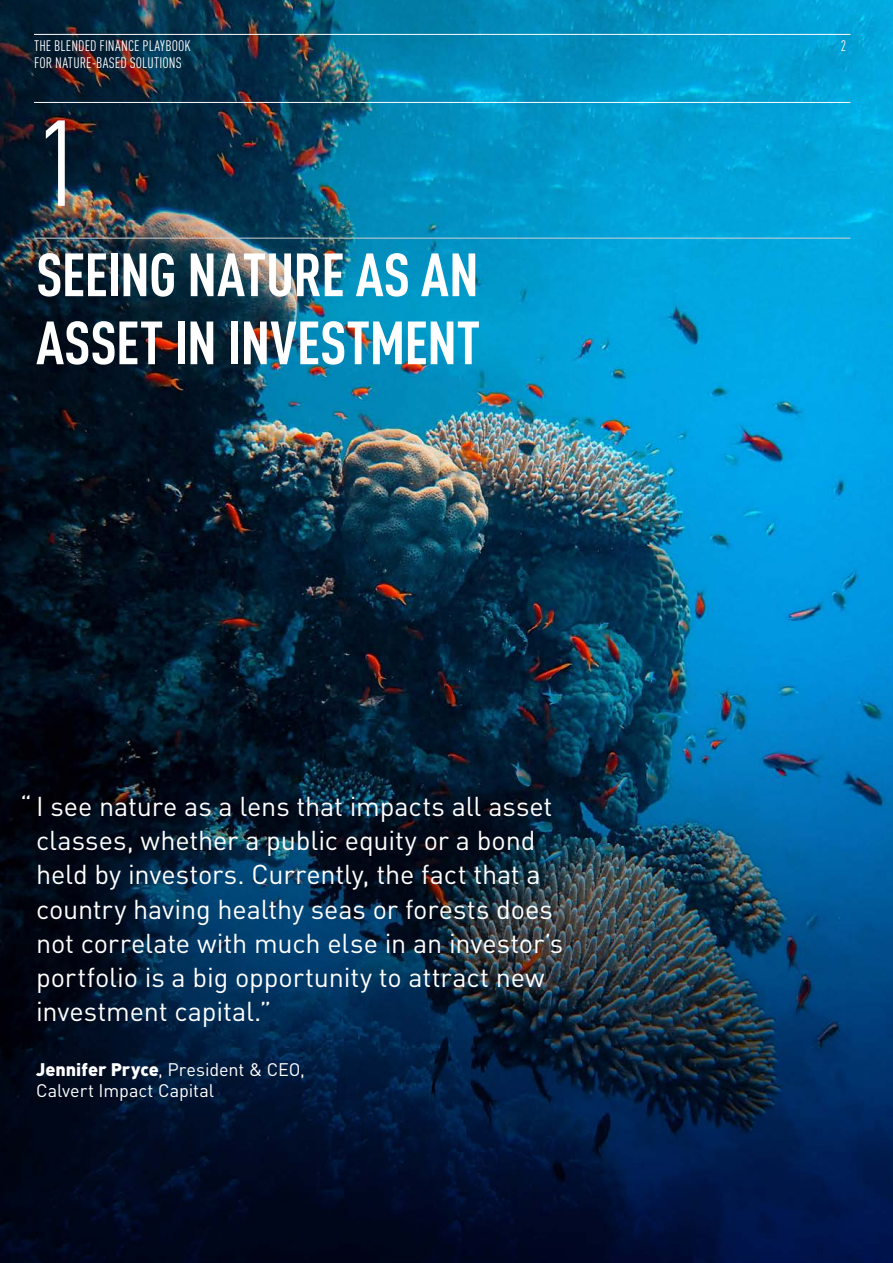
<style>
.page{position:relative;width:893px;height:1263px;background:#fff}
.page>*{position:absolute;margin:0;border:0;box-sizing:border-box;transform-origin:0 0}
._4mm{font:condensed 120px "DIN Pro";color:#fff}
._4mm-2{font:700 condensed 60px/68.1px "DIN Pro";letter-spacing:-.01em;color:#fff}
._4mm-3{font:27px/34px "DIN";letter-spacing:-.005em;color:#fff}
._4mm-4{font:18px "DIN";letter-spacing:-.005em;color:#fff}
._4mm-5{font:condensed 15px "DIN Pro";letter-spacing:.005em;color:#fff}
.s1{font-weight:900}
</style>
<div class="page">
<img style="left:0;top:0;width:893px;height:1263px">
<hr style="left:34px;top:34px;width:816px;height:1px;background:#fff">
<hr style="left:34px;top:102px;width:816px;height:1px;background:#fff">
<hr style="left:34px;top:238px;width:816px;height:1px;background:#d1d2d4">
<p class="_4mm-5" style="left:34px;top:35px;width:158px">THE BLENDED FINANCE PLAYBOOK</p>
<p class="_4mm-5" style="left:34px;top:52px;width:149px">FOR NATURE-BASED SOLUTIONS</p>
<p class="_4mm" style="left:38px;top:77px;width:45px">1</p>
<p class="_4mm-2" style="left:36px;top:236px;width:445px">SEEING NATURE AS AN<br>ASSET IN INVESTMENT</p>
<p class="_4mm-3" style="left:36px;top:789px;width:529px;text-indent:-16px">“ I see nature as a lens that impacts all asset classes, whether a public equity or a bond held by investors. Currently, the fact that a country having healthy seas or forests does not correlate with much else in an investor’s portfolio is a big opportunity to attract new investment capital.”</p>
<p class="_4mm-4" style="left:36px;top:1058px;width:270px"><span class="s1">Jennifer Pryce</span>, President &amp; CEO,</p>
<p class="_4mm-4" style="left:36px;top:1079px;width:179px">Calvert Impact Capital</p>
<p class="_4mm-5" style="left:841px;top:35px;width:7px">2</p>
</div>
